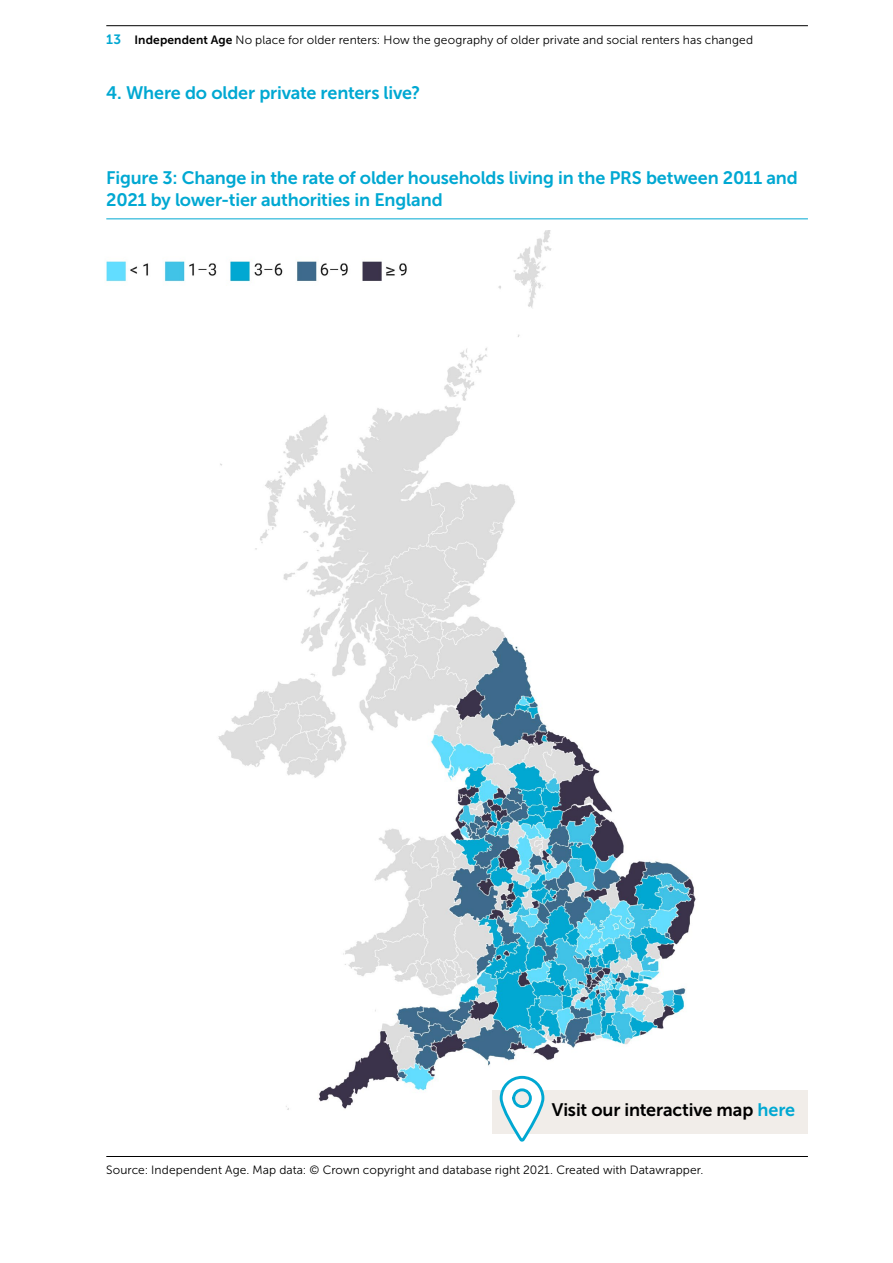
<style>
.page{position:relative;width:893px;height:1263px;background:#fff}
.page>*{position:absolute;margin:0;border:0;box-sizing:border-box;transform-origin:0 0}
.Chart_heading_1{font:18px/21.8px "Museo Sans 700";letter-spacing:-.01em;color:#00a8d2}
.visit_our_interactive{font:18px "Museo Sans 700";letter-spacing:-.01em;color:#000}
.Chart_notes{font:12px "Museo Sans 300";letter-spacing:.005em;color:#000}
.s1{font-family:"Museo Sans 700";font-size:13.5px;color:#00a8d2}
.s2{font-family:"Museo Sans 700"}
.s3{color:#00a8d2}
</style>
<div class="page">
<hr style="left:106px;top:218px;width:702px;height:1px;background:#00a8d2">
<img style="left:218px;top:230px;width:478px;height:880px">
<img style="left:106px;top:246px;width:340px;height:59px">
<hr style="left:106px;top:1156px;width:702px;height:1px;background:#000">
<div style="left:492px;top:1090px;width:316px;height:43px;background:#f1ede9"></div>
<svg style="left:498px;top:1074px;width:48px;height:68px"></svg>
<hr style="left:106px;top:25px;width:702px;height:1px;background:#000">
<p class="Chart_notes" style="left:106px;top:34px;width:648px"><span class="s1">13</span> <span class="s2">Independent Age</span> No place for older renters: How the geography of older private and social renters has changed</p>
<h1 class="Chart_heading_1" style="left:106px;top:81px;width:315px">4. Where do older private renters live?</h1>
<h3 class="Chart_heading_1" style="left:106px;top:167px;width:693px">Figure 3: Change in the rate of older households living in the PRS between 2011 and<br>2021 by lower-tier authorities in England</h3>
<p class="visit_our_interactive" style="left:552px;top:1100px;width:245px">Visit our interactive map <span class="s3">here</span></p>
<p class="Chart_notes" style="left:106px;top:1163px;width:599px">Source: Independent Age. Map data: © Crown copyright and database right 2021. Created with Datawrapper.</p>
</div>
